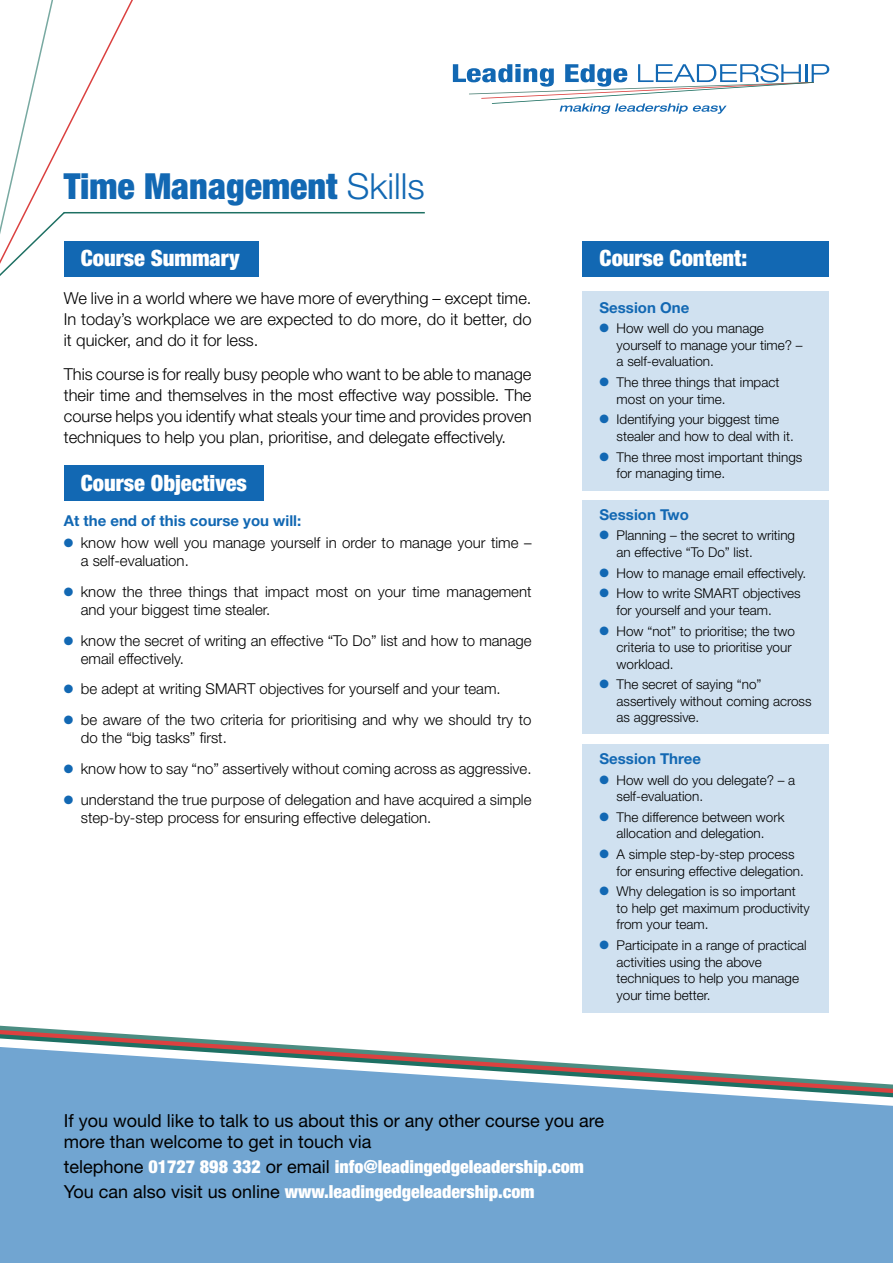
<style>
.page{position:relative;width:893px;height:1263px;background:#fff}
.page>*{position:absolute;margin:0;border:0;box-sizing:border-box;transform-origin:0 0}
.t1{font:900 condensed 36px "Helvetica Neue";color:#1268b3}
.t2{font:900 condensed 22.5px "Helvetica Neue";color:#fff}
.t3{font:900 condensed 18px/25.2px "Helvetica Neue";color:#fff}
.t4{font:18px/21px "Helvetica Neue";color:#000}
.t5{font:300 16.5px/21px "Helvetica Neue";color:#000;text-align:justify}
.t6{font:300 15px/18px "Helvetica Neue";color:#000}
.t7{font:700 15px "Helvetica Neue";color:#1268b3}
.t8{font:300 13.5px/16.5px "Helvetica Neue";color:#000}
.s1{font-weight:300;font-stretch:normal}
.s2{color:#1268b3}
.s3{font-weight:400;font-stretch:normal;color:#000}
</style>
<div class="page">
<svg style="left:0;top:1038px;width:322px;height:9px"></svg>
<svg style="left:453px;top:64px;width:376px;height:50px"></svg>
<svg style="left:0;top:1047px;width:893px;height:216px;background:#7daad0"></svg>
<div style="left:583px;top:745px;width:246px;height:268px;background:#d0e1f0"></div>
<div style="left:583px;top:500px;width:246px;height:234px;background:#d0e1f0"></div>
<div style="left:583px;top:291px;width:246px;height:199px;background:#d0e1f0"></div>
<div style="left:64px;top:465px;width:200px;height:36px;background:#1268b3"></div>
<hr style="left:64px;top:212px;width:361px;height:1px;background:#1e7063">
<svg style="left:0;top:0;width:141px;height:276px"></svg>
<div style="left:64px;top:242px;width:194px;height:35px;background:#1268b3"></div>
<div style="left:583px;top:242px;width:246px;height:35px;background:#1268b3"></div>
<h1 class="t1" style="left:64px;top:164px;width:363px">Time Management <span class="s1">Skills</span></h1>
<h2 class="t2" style="left:81px;top:244px;width:160px">Course Summary</h2>
<p class="t5" style="left:64px;top:288px;width:469px">We live in a world where we have more of everything – except time.<br>In today’s workplace we are expected to do more, do it better, do it quicker, and do it for less.</p>
<p class="t5" style="left:64px;top:363px;width:469px">This course is for really busy people who want to be able to manage their time and themselves in the most effective way possible. The course helps you identify what steals your time and provides proven techniques to help you plan, prioritise, and delegate effectively.</p>
<h2 class="t2" style="left:81px;top:469px;width:168px">Course Objectives</h2>
<p class="t7" style="left:64px;top:511px;width:239px">At the end of this course you will:</p>
<p class="t6" style="left:81px;top:533px;width:452px;text-indent:-17px"><span class="s2">●</span> know how well you manage yourself in order to manage your time – a self-evaluation.</p>
<p class="t6" style="left:81px;top:582px;width:452px;text-indent:-17px"><span class="s2">●</span> know the three things that impact most on your time management and your biggest time stealer.</p>
<p class="t6" style="left:81px;top:631px;width:452px;text-indent:-17px"><span class="s2">●</span> know the secret of writing an effective “To Do” list and how to manage email effectively.</p>
<p class="t6" style="left:64px;top:680px;width:438px"><span class="s2">●</span> be adept at writing SMART objectives for yourself and your team.</p>
<p class="t6" style="left:81px;top:710px;width:452px;text-indent:-17px"><span class="s2">●</span> be aware of the two criteria for prioritising and why we should try to do the “big tasks” first.</p>
<p class="t6" style="left:64px;top:759px;width:469px"><span class="s2">●</span> know how to say “no” assertively without coming across as aggressive.</p>
<p class="t6" style="left:81px;top:790px;width:452px;text-indent:-17px"><span class="s2">●</span> understand the true purpose of delegation and have acquired a simple step-by-step process for ensuring effective delegation.</p>
<h2 class="t2" style="left:600px;top:244px;width:149px">Course Content:</h2>
<p class="t7" style="left:600px;top:298px;width:91px">Session One</p>
<p class="t8" style="left:617px;top:320px;width:188px;text-indent:-17px"><span class="s2">●</span> How well do you manage yourself to manage your time? – a self-evaluation.</p>
<p class="t8" style="left:617px;top:374px;width:164px;text-indent:-17px"><span class="s2">●</span> The three things that impact most on your time.</p>
<p class="t8" style="left:617px;top:411px;width:179px;text-indent:-17px"><span class="s2">●</span> Identifying your biggest time stealer and how to deal with it.</p>
<p class="t8" style="left:617px;top:448px;width:187px;text-indent:-17px"><span class="s2">●</span> The three most important things for managing time.</p>
<p class="t7" style="left:600px;top:505px;width:91px">Session Two</p>
<p class="t8" style="left:617px;top:527px;width:180px;text-indent:-17px"><span class="s2">●</span> Planning – the secret to writing an effective “To Do” list.</p>
<p class="t8" style="left:600px;top:564px;width:208px"><span class="s2">●</span> How to manage email effectively.</p>
<p class="t8" style="left:617px;top:585px;width:186px;text-indent:-17px"><span class="s2">●</span> How to write SMART objectives for yourself and your team.</p>
<p class="t8" style="left:617px;top:622px;width:180px;text-indent:-17px"><span class="s2">●</span> How “not” to prioritise; the two criteria to use to prioritise your workload.</p>
<p class="t8" style="left:617px;top:676px;width:197px;text-indent:-17px"><span class="s2">●</span> The secret of saying “no” assertively without coming across as aggressive.</p>
<p class="t7" style="left:600px;top:749px;width:103px">Session Three</p>
<p class="t8" style="left:617px;top:771px;width:180px;text-indent:-17px"><span class="s2">●</span> How well do you delegate? – a self-evaluation.</p>
<p class="t8" style="left:600px;top:809px;width:186px;text-align:center"><span class="s2">●</span> The difference between work allocation and delegation.</p>
<p class="t8" style="left:617px;top:846px;width:189px;text-indent:-17px"><span class="s2">●</span> A simple step-by-step process for ensuring effective delegation.</p>
<p class="t8" style="left:617px;top:883px;width:195px;text-indent:-17px"><span class="s2">●</span> Why delegation is so important to help get maximum productivity from your team.</p>
<p class="t8" style="left:617px;top:937px;width:192px;text-indent:-17px"><span class="s2">●</span> Participate in a range of practical activities using the above techniques to help you manage your time better.</p>
<h3 class="t4" style="left:64px;top:1109px;width:542px">If you would like to talk to us about this or any other course you are more than welcome to get in touch via</h3>
<h3 class="t3" style="left:64px;top:1153px;width:521px"><span class="s3">telephone</span> 01727 898 332 <span class="s3">or email</span> info@leadingedgeleadership.com<br><span class="s3">You can also visit us online</span> www.leadingedgeleadership.com</h3>
</div>
